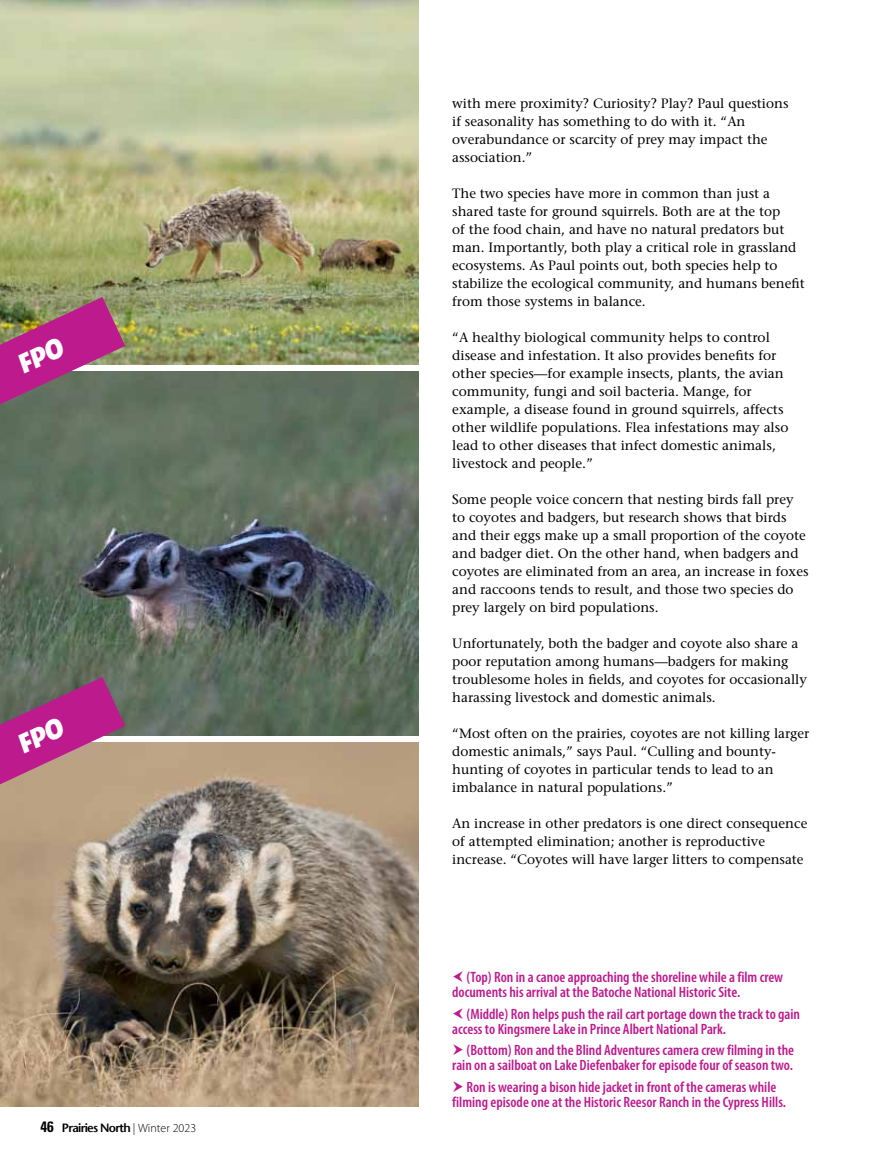
<style>
.page{position:relative;width:891px;height:1161px;background:#fff}
.page>*{position:absolute;margin:0;border:0;box-sizing:border-box;transform-origin:0 0}
.t1{font:600 condensed 15px/15px "Myriad Pro";color:#bd1a8d}
.t2{font:500 13.5px/18px "Stone Serif Std";color:#000}
.t3{font:600 12px "Stone Sans";letter-spacing:-.06em;color:#000}
.s1{font-family:"Univers LT Std";font-weight:700;font-stretch:condensed;font-size:15px}
.s2{font-family:"Myriad Pro";font-weight:300}
</style>
<div class="page">
<img style="left:0;top:0;width:418px;height:364px">
<img style="left:0;top:371px;width:418px;height:365px">
<img style="left:0;top:742px;width:418px;height:365px">
<svg style="left:0;top:297px;width:125px;height:107px"></svg>
<svg style="left:0;top:677px;width:125px;height:107px"></svg>
<p class="t3" style="left:40px;top:1120px;width:157px"><span class="s1">46</span> Prairies North <span class="s2">| Winter 2023</span></p>
<p class="t2" style="left:452px;top:94px;width:338px">with mere proximity? Curiosity? Play? Paul questions if seasonality has something to do with it. “An overabundance or scarcity of prey may impact the association.”</p>
<p class="t2" style="left:452px;top:184px;width:354px">The two species have more in common than just a shared taste for ground squirrels. Both are at the top<br>of the food chain, and have no natural predators but man. Importantly, both play a critical role in grassland ecosystems. As Paul points out, both species help to stabilize the ecological community, and humans benefit from those systems in balance.</p>
<p class="t2" style="left:452px;top:328px;width:338px">“A healthy biological community helps to control disease and infestation. It also provides benefits for other species—for example insects, plants, the avian community, fungi and soil bacteria. Mange, for example, a disease found in ground squirrels, affects other wildlife populations. Flea infestations may also lead to other diseases that infect domestic animals, livestock and people.”</p>
<p class="t2" style="left:452px;top:490px;width:358px">Some people voice concern that nesting birds fall prey to coyotes and badgers, but research shows that birds and their eggs make up a small proportion of the coyote and badger diet. On the other hand, when badgers and coyotes are eliminated from an area, an increase in foxes and raccoons tends to result, and those two species do prey largely on bird populations.</p>
<p class="t2" style="left:452px;top:634px;width:356px">Unfortunately, both the badger and coyote also share a poor reputation among humans—badgers for making troublesome holes in fields, and coyotes for occasionally harassing livestock and domestic animals.</p>
<p class="t2" style="left:452px;top:724px;width:359px">“Most often on the prairies, coyotes are not killing larger domestic animals,” says Paul. “Culling and bounty&shy;hunting of coyotes in particular tends to lead to an imbalance in natural populations.”</p>
<p class="t2" style="left:452px;top:814px;width:357px">An increase in other predators is one direct consequence of attempted elimination; another is reproductive increase. “Coyotes will have larger litters to compensate</p>
<p class="t1" style="left:452px;top:970px;width:332px;text-indent:14px">(Top) Ron in a canoe approaching the shoreline while a film crew documents his arrival at the Batoche National Historic Site.</p>
<p class="t1" style="left:452px;top:1006px;width:349px;text-indent:14px">(Middle) Ron helps push the rail cart portage down the track to gain access to Kingsmere Lake in Prince Albert National Park.</p>
<p class="t1" style="left:452px;top:1043px;width:343px;text-align:right">(Bottom) Ron and the Blind Adventures camera crew filming in the rain on a sailboat on Lake Diefenbaker for episode four of season two.</p>
<p class="t1" style="left:452px;top:1080px;width:335px;text-align:center">Ron is wearing a bison hide jacket in front of the cameras while filming episode one at the Historic Reesor Ranch in the Cypress Hills.</p>
</div>
